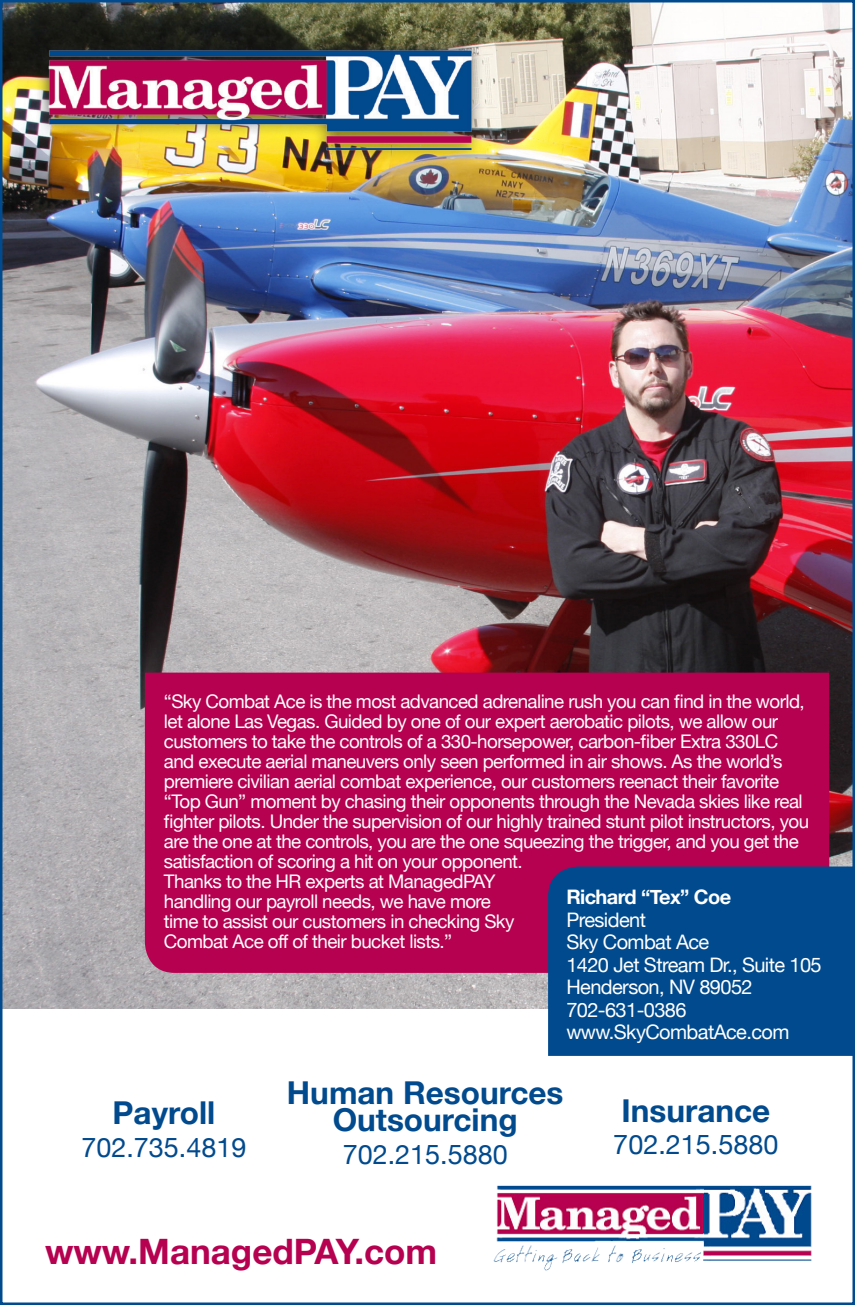
<style>
.page{position:relative;width:855px;height:1305px;background:#fff}
.page>*{position:absolute;margin:0;border:0;box-sizing:border-box;transform-origin:0 0}
.t1{font:700 35px "Helvetica Neue";color:#b60150}
.t2{font:700 31.5px "Helvetica Neue";color:#004a8d}
.t3{font:27px "Helvetica Neue";color:#004a8d}
.t4{font:20px "Helvetica Neue";letter-spacing:-.03em;color:#fff}
.t5{font:700 20px "Helvetica Neue";letter-spacing:-.03em;color:#fff}
.t6{font:18.75px/20px "Helvetica Neue";letter-spacing:-.03em;color:#fff}
</style>
<div class="page">
<img style="left:3px;top:3px;width:849px;height:1006px">
<img style="left:493px;top:1185px;width:319px;height:86px">
<div style="left:35px;top:36px;width:449px;height:126px;background:#231f20;opacity:.75"></div>
<img style="left:45px;top:38px;width:429px;height:117px">
<div style="left:145px;top:673px;width:684px;height:300px;background:#b60150"></div>
<div style="left:548px;top:867px;width:307px;height:189px;background:#004a8d"></div>
<p class="t6" style="left:164px;top:691px;width:647px">“Sky Combat Ace is the most advanced adrenaline rush you can find in the world, let alone Las Vegas. Guided by one of our expert aerobatic pilots, we allow our customers to take the controls of a 330-horsepower, carbon-fiber Extra 330LC and execute aerial maneuvers only seen performed in air shows. As the world’s premiere civilian aerial combat experience, our customers reenact their favorite “Top Gun” moment by chasing their opponents through the Nevada skies like real fighter pilots. Under the supervision of our highly trained stunt pilot instructors, you are the one at the controls, you are the one squeezing the trigger, and you get the satisfaction of scoring a hit on your opponent.<br>Thanks to the HR experts at ManagedPAY<br>handling our payroll needs, we have more<br>time to assist our customers in checking Sky<br>Combat Ace off of their bucket lists.”</p>
<p class="t5" style="left:566px;top:885px;width:166px">Richard “Tex” Coe</p>
<p class="t4" style="left:566px;top:907px;width:81px">President</p>
<p class="t4" style="left:566px;top:930px;width:144px">Sky Combat Ace</p>
<p class="t4" style="left:566px;top:952px;width:257px">1420 Jet Stream Dr., Suite 105</p>
<p class="t4" style="left:566px;top:975px;width:188px">Henderson, NV 89052</p>
<p class="t4" style="left:566px;top:997px;width:122px">702-631-0386</p>
<p class="t4" style="left:566px;top:1020px;width:225px">www.SkyCombatAce.com</p>
<p class="t2" style="left:113px;top:1093px;width:104px">Payroll</p>
<p class="t3" style="left:81px;top:1131px;width:167px">702.735.4819</p>
<p class="t2" style="left:287px;top:1074px;width:278px">Human Resources</p>
<p class="t2" style="left:333px;top:1101px;width:186px">Outsourcing</p>
<p class="t3" style="left:343px;top:1138px;width:167px">702.215.5880</p>
<p class="t1" style="left:45px;top:1230px;width:394px">www.ManagedPAY.com</p>
<p class="t2" style="left:622px;top:1091px;width:150px">Insurance</p>
<p class="t3" style="left:613px;top:1128px;width:167px">702.215.5880</p>
</div>
